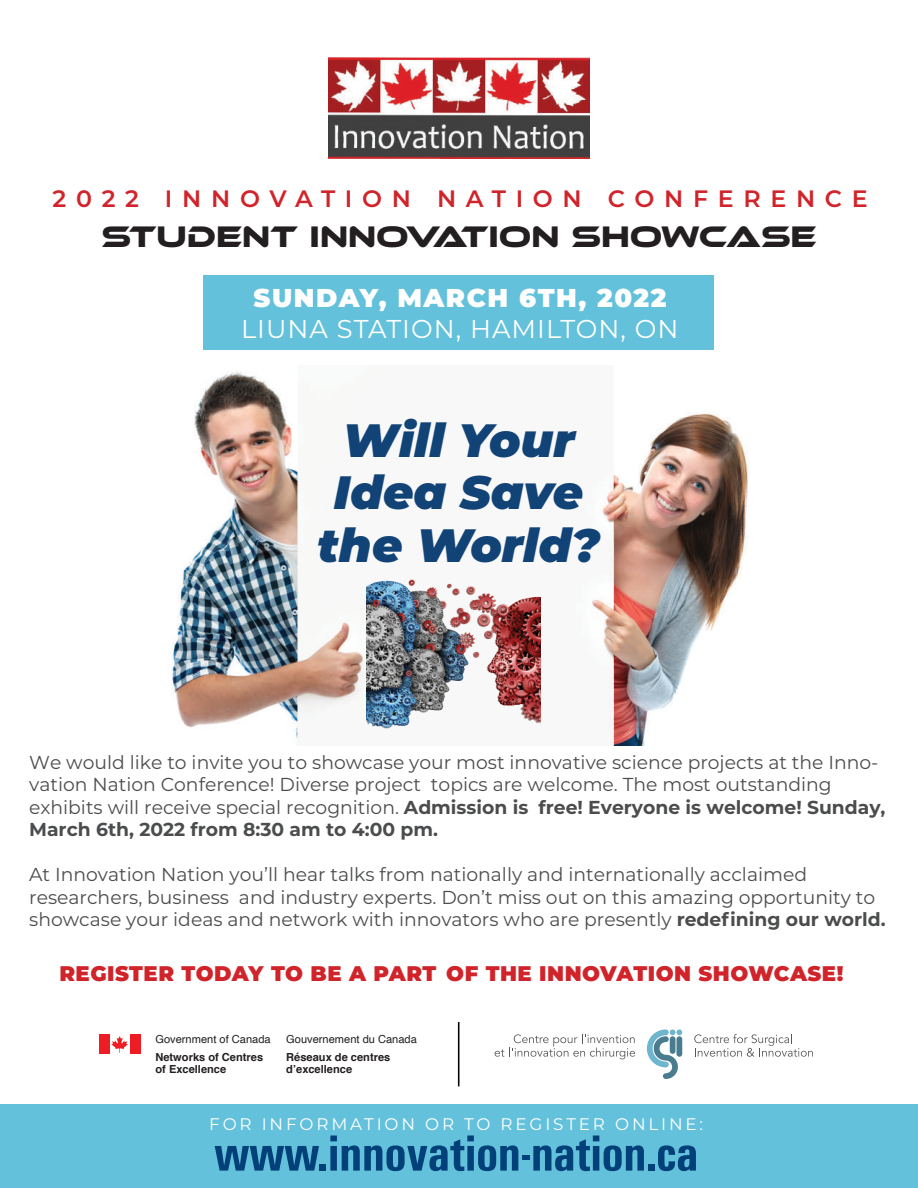
<style>
.page{position:relative;width:918px;height:1188px;background:#fff}
.page>*{position:absolute;margin:0;border:0;box-sizing:border-box;transform-origin:0 0}
.t1{font:700 condensed 51.3px "Univers";letter-spacing:-.02em;color:#014078}
.t2{font:italic 900 46.65px/52.5px "Montserrat";color:#124376;text-align:center}
.t3{font:30.75px "Ethnocentric Rg";color:#231f20}
.t4{font:25.8px "Montserrat";letter-spacing:.04em;color:#fff}
.t5{font:900 25.8px "Montserrat";letter-spacing:.06em;color:#fff}
.t6{font:600 23.7px "Montserrat";letter-spacing:.41em;color:#d1232a}
.t7{font:900 21.15px "Montserrat";letter-spacing:.025em;color:#d1232a}
.t8{font:18.75px/22.5px "Montserrat";color:#4b4c4d}
.t9{font:16.8px "Montserrat";letter-spacing:.17em;color:#fff}
.t10{font:700 11.1px/12.3px "Helvetica";color:#231f20}
.t11{font:11.1px "Helvetica";color:#231f20}
.s1{font-weight:700}
</style>
<div class="page">
<div style="left:0;top:1104px;width:918px;height:84px;background:#63c1db"></div>
<svg style="left:111px;top:1036px;width:17px;height:17px"></svg>
<div style="left:100px;top:1034px;width:10px;height:20px;background:#ee1d23"></div>
<div style="left:130px;top:1034px;width:10px;height:20px;background:#ee1d23"></div>
<svg style="left:647px;top:1029px;width:35px;height:50px"></svg>
<div style="left:677px;top:1036px;width:5px;height:21px;background:#497c8e;border-radius:3px"></div>
<svg style="left:694px;top:1034px;width:119px;height:23px"></svg>
<svg style="left:495px;top:1034px;width:140px;height:25px"></svg>
<hr style="left:458px;top:1022px;width:2px;height:64px;background:#040503">
<img style="left:328px;top:58px;width:261px;height:100px">
<div style="left:204px;top:276px;width:510px;height:74px;background:#63c1db"></div>
<img style="left:171px;top:371px;width:577px;height:374px">
<img style="left:367px;top:576px;width:174px;height:154px">
<p class="t6" style="left:53px;top:181px;width:817px">2022 INNOVATION NATION CONFERENCE</p>
<h3 class="t3" style="left:101px;top:218px;width:717px">STUDENT INNOVATION SHOWCASE</h3>
<h3 class="t5" style="left:254px;top:279px;width:414px">SUNDAY, MARCH 6TH, 2022</h3>
<h3 class="t4" style="left:241px;top:311px;width:439px">LIUNA STATION, HAMILTON, ON</h3>
<h2 class="t2" style="left:318px;top:411px;width:284px">Will Your<br>Idea Save the World?</h2>
<p class="t8" style="left:29px;top:750px;width:858px">We would like to invite you to showcase your most innovative science projects at the Inno&shy;vation Nation Conference! Diverse project topics are welcome. The most outstanding exhibits will receive special recognition. <span class="s1">Admission is free! Everyone is welcome! Sunday, March 6th, 2022 from 8:30 am to 4:00 pm.</span></p>
<p class="t8" style="left:29px;top:863px;width:858px">At Innovation Nation you’ll hear talks from nationally and internationally acclaimed researchers, business and industry experts. Don’t miss out on this amazing opportunity to showcase your ideas and network with innovators who are presently <span class="s1">redefining our world.</span></p>
<p class="t7" style="left:59px;top:958px;width:786px">REGISTER TODAY TO BE A PART OF THE INNOVATION SHOWCASE!</p>
<p class="t11" style="left:155px;top:1030px;width:117px">Government of Canada</p>
<p class="t11" style="left:286px;top:1030px;width:132px">Gouvernement du Canada</p>
<p class="t10" style="left:155px;top:1051px;width:109px">Networks of Centres of Excellence</p>
<p class="t10" style="left:286px;top:1051px;width:106px">Réseaux de centres d’excellence</p>
<p class="t9" style="left:209px;top:1112px;width:495px">FOR INFORMATION OR TO REGISTER ONLINE:</p>
<h1 class="t1" style="left:214px;top:1122px;width:486px">www.innovation-nation.ca</h1>
</div>
